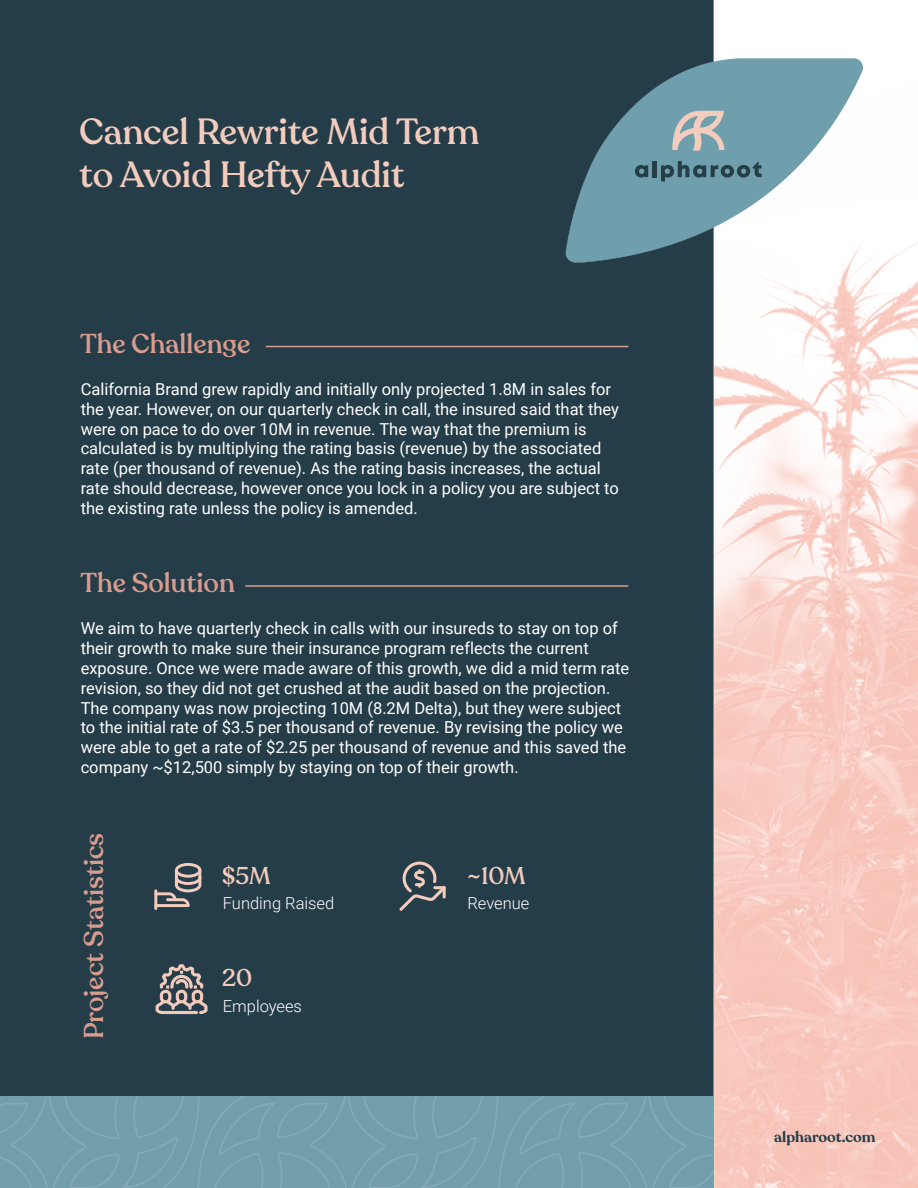
<style>
.page{position:relative;width:918px;height:1188px;background:#fff}
.page>*{position:absolute;margin:0;border:0;box-sizing:border-box;transform-origin:0 0}
.t1{font:500 36px/43.2px "Recoleta";color:#f3ccbd}
.t2{font:500 27px "Recoleta";color:#da9c8f}
.t3{font:500 24px "Recoleta";letter-spacing:-.005em;color:#f4ccbd}
.t4{font:16.5px/19.8px "Roboto";color:#fff}
.t5{font:300 16.5px "Roboto";color:#fff}
.t6{font:600 15px "Recoleta";color:#243e48}
</style>
<div class="page">
<img style="left:0;top:0;width:918px;height:1188px">
<hr style="left:266px;top:346px;width:362px;height:1px;background:#da9c8f">
<hr style="left:245px;top:585px;width:383px;height:2px;background:#da9c8f">
<svg style="left:635px;top:165px;width:13px;height:13px"></svg>
<hr style="left:653px;top:161px;width:4px;height:16px;background:#253e48">
<svg style="left:661px;top:161px;width:101px;height:20px;background:#537b87"></svg>
<svg style="left:672px;top:111px;width:52px;height:40px;background:#aeb4b4"></svg>
<svg style="left:399px;top:860px;width:47px;height:51px;background:#535c62"></svg>
<hr style="left:154px;top:889px;width:3px;height:21px;background:#f4ccbd">
<svg style="left:154px;top:863px;width:47px;height:44px;background:#65696c"></svg>
<img style="left:0;top:1096px;width:714px;height:92px">
<svg style="left:156px;top:962px;width:51px;height:52px;background:#757475"></svg>
<h1 class="t1" style="left:79px;top:111px;width:401px">Cancel Rewrite Mid Term to Avoid Hefty Audit</h1>
<h2 class="t2" style="left:80px;top:327px;width:172px">The Challenge</h2>
<p class="t4" style="left:81px;top:379px;width:540px">California Brand grew rapidly and initially only projected 1.8M in sales for the year. However, on our quarterly check in call, the insured said that they were on pace to do over 10M in revenue. The way that the premium is calculated is by multiplying the rating basis (revenue) by the associated rate (per thousand of revenue). As the rating basis increases, the actual rate should decrease, however once you lock in a policy you are subject to the existing rate unless the policy is amended.</p>
<h2 class="t2" style="left:80px;top:566px;width:156px">The Solution</h2>
<p class="t4" style="left:81px;top:618px;width:550px">We aim to have quarterly check in calls with our insureds to stay on top of their growth to make sure their insurance program reflects the current exposure. Once we were made aware of this growth, we did a mid term rate revision, so they did not get crushed at the audit based on the projection.<br>The company was now projecting 10M (8.2M Delta), but they were subject to the initial rate of $3.5 per thousand of revenue. By revising the policy we were able to get a rate of $2.25 per thousand of revenue and this saved the company ~$12,500 simply by staying on top of their growth.</p>
<h2 class="t2" style="left:77px;top:1039px;width:208px;rotate:-90deg">Project Statistics</h2>
<h3 class="t3" style="left:222px;top:861px;width:50px">$5M</h3>
<p class="t5" style="left:223px;top:892px;width:113px">Funding Raised</p>
<h3 class="t3" style="left:222px;top:963px;width:32px">20</h3>
<p class="t5" style="left:223px;top:995px;width:81px">Employees</p>
<h3 class="t3" style="left:467px;top:861px;width:60px">~10M</h3>
<p class="t5" style="left:467px;top:892px;width:63px">Revenue</p>
<p class="t6" style="left:774px;top:1127px;width:103px">alpharoot.com</p>
</div>
